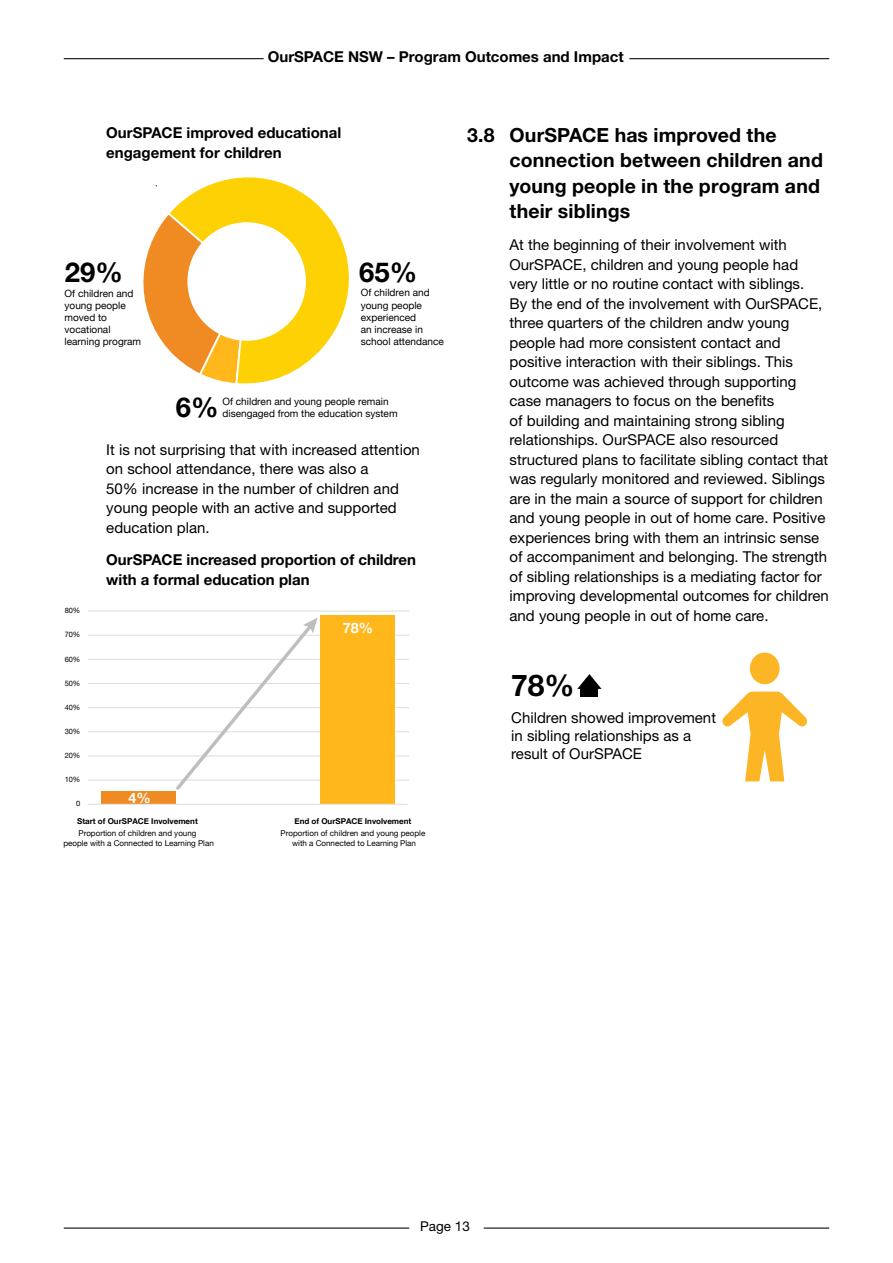
<style>
.page{position:relative;width:893px;height:1263px;background:#fff}
.page>*{position:absolute;margin:0;border:0;box-sizing:border-box;transform-origin:0 0}
.t1{font:700 30px "Helvetica Neue LT Pro";color:#000}
.t2{font:700 27.45px "Helvetica Neue LT Pro";color:#000}
.t3{font:700 19.5px/25.5px "Helvetica Neue LT Pro";letter-spacing:.005em;color:#000}
.t4{font:700 17.1px/20.5px "Helvetica Neue";letter-spacing:-.005em;color:#000;text-align:center}
.t5{font:15px/19.5px "Helvetica Neue LT Pro";color:#000}
.t6{font:700 15px/19.5px "Helvetica Neue LT Pro";color:#000}
.t7{font:700 14.4px "Helvetica Neue";color:#fff}
.t8{font:13.5px "Helvetica Neue LT Pro";color:#000}
.t9{font:10.05px/12.1px "Helvetica Neue";color:#000}
.t10{font:8.1px/9.6px "Helvetica Neue";color:#000;text-align:center}
.t11{font:700 8.1px "Helvetica Neue";color:#000}
.t12{font:7.5px "Helvetica Neue";color:#000}
</style>
<div class="page">
<hr style="left:64px;top:1227px;width:345px;height:1px;background:#000">
<hr style="left:64px;top:58px;width:200px;height:1px;background:#000">
<hr style="left:484px;top:1227px;width:345px;height:1px;background:#000">
<hr style="left:629px;top:58px;width:200px;height:1px;background:#000">
<svg style="left:143px;top:177px;width:206px;height:207px"></svg>
<div style="left:187px;top:222px;width:119px;height:119px;background:#fff;border-radius:50%"></div>
<hr style="left:88px;top:780px;width:321px;height:1px;background:#dcddde">
<hr style="left:88px;top:756px;width:321px;height:1px;background:#dcddde">
<hr style="left:88px;top:731px;width:321px;height:1px;background:#dcddde">
<hr style="left:88px;top:707px;width:321px;height:1px;background:#dcddde">
<hr style="left:88px;top:683px;width:321px;height:1px;background:#dcddde">
<hr style="left:88px;top:659px;width:321px;height:1px;background:#dcddde">
<hr style="left:88px;top:635px;width:321px;height:1px;background:#dcddde">
<hr style="left:88px;top:611px;width:321px;height:1px;background:#dcddde">
<div style="left:320px;top:616px;width:75px;height:188px;background:#ffb71b"></div>
<div style="left:101px;top:792px;width:75px;height:12px;background:#ef8b22"></div>
<hr style="left:88px;top:804px;width:320px;height:1px;background:#dcddde">
<svg style="left:173px;top:617px;width:145px;height:175px"></svg>
<div style="left:750px;top:652px;width:30px;height:32px;background:#fcb525;border-radius:50%"></div>
<svg style="left:722px;top:691px;width:85px;height:90px"></svg>
<div style="left:581px;top:687px;width:17px;height:10px;background:#000"></div>
<svg style="left:577px;top:674px;width:24px;height:15px"></svg>
<p class="t6" style="left:268px;top:47px;width:357px">OurSPACE NSW – Program Outcomes and Impact</p>
<p class="t6" style="left:106px;top:123px;width:236px">OurSPACE improved educational engagement for children</p>
<p class="t4" style="left:116px;top:125px;width:270px">OurSPACE improved educational engagement for children</p>
<h2 class="t2" style="left:65px;top:255px;width:59px">29%</h2>
<p class="t9" style="left:65px;top:288px;width:78px">Of children and young people moved to vocational learning program</p>
<h2 class="t2" style="left:359px;top:255px;width:59px">65%</h2>
<p class="t9" style="left:361px;top:287px;width:84px">Of children and young people experienced<br>an increase in school attendance</p>
<h2 class="t2" style="left:176px;top:390px;width:44px">6%</h2>
<p class="t9" style="left:223px;top:396px;width:177px">Of children and young people remain disengaged from the education system</p>
<p class="t12" style="left:65px;top:605px;width:17px">80%</p>
<p class="t12" style="left:65px;top:629px;width:17px">70%</p>
<p class="t12" style="left:65px;top:653px;width:17px">60%</p>
<p class="t12" style="left:65px;top:678px;width:17px">50%</p>
<p class="t12" style="left:65px;top:702px;width:17px">40%</p>
<p class="t12" style="left:65px;top:726px;width:17px">30%</p>
<p class="t12" style="left:65px;top:750px;width:17px">20%</p>
<p class="t12" style="left:65px;top:774px;width:17px">10%</p>
<p class="t12" style="left:76px;top:798px;width:6px">0</p>
<p class="t5" style="left:106px;top:439px;width:315px">It is not surprising that with increased attention on school attendance, there was also a<br>50% increase in the number of children and young people with an active and supported education plan.</p>
<p class="t6" style="left:106px;top:550px;width:311px">OurSPACE increased proportion of children with a formal education plan</p>
<p class="t7" style="left:129px;top:787px;width:24px">4%</p>
<p class="t7" style="left:343px;top:617px;width:32px">78%</p>
<p class="t11" style="left:77px;top:815px;width:122px">Start of OurSPACE Involvement</p>
<p class="t10" style="left:63px;top:829px;width:152px">Proportion of children and young<br>people with a Connected to Learning Plan</p>
<p class="t11" style="left:294px;top:815px;width:118px">End of OurSPACE Involvement</p>
<p class="t10" style="left:281px;top:829px;width:146px">Proportion of children and young people with a Connected to Learning Plan</p>
<h3 class="t3" style="left:510px;top:121px;width:315px;text-indent:-43px">3.8 OurSPACE has improved the connection between children and young people in the program and their siblings</h3>
<p class="t5" style="left:510px;top:235px;width:321px">At the beginning of their involvement with OurSPACE, children and young people had very little or no routine contact with siblings.<br>By the end of the involvement with OurSPACE, three quarters of the children andw young people had more consistent contact and positive interaction with their siblings. This outcome was achieved through supporting case managers to focus on the benefits<br>of building and maintaining strong sibling relationships. OurSPACE also resourced structured plans to facilitate sibling contact that was regularly monitored and reviewed. Siblings are in the main a source of support for children and young people in out of home care. Positive experiences bring with them an intrinsic sense of accompaniment and belonging. The strength of sibling relationships is a mediating factor for improving developmental outcomes for children and young people in out of home care.</p>
<h1 class="t1" style="left:511px;top:667px;width:65px">78%</h1>
<p class="t5" style="left:511px;top:708px;width:206px;line-height:18px">Children showed improvement in sibling relationships as a result of OurSPACE</p>
<p class="t8" style="left:420px;top:1218px;width:51px">Page 13</p>
</div>
